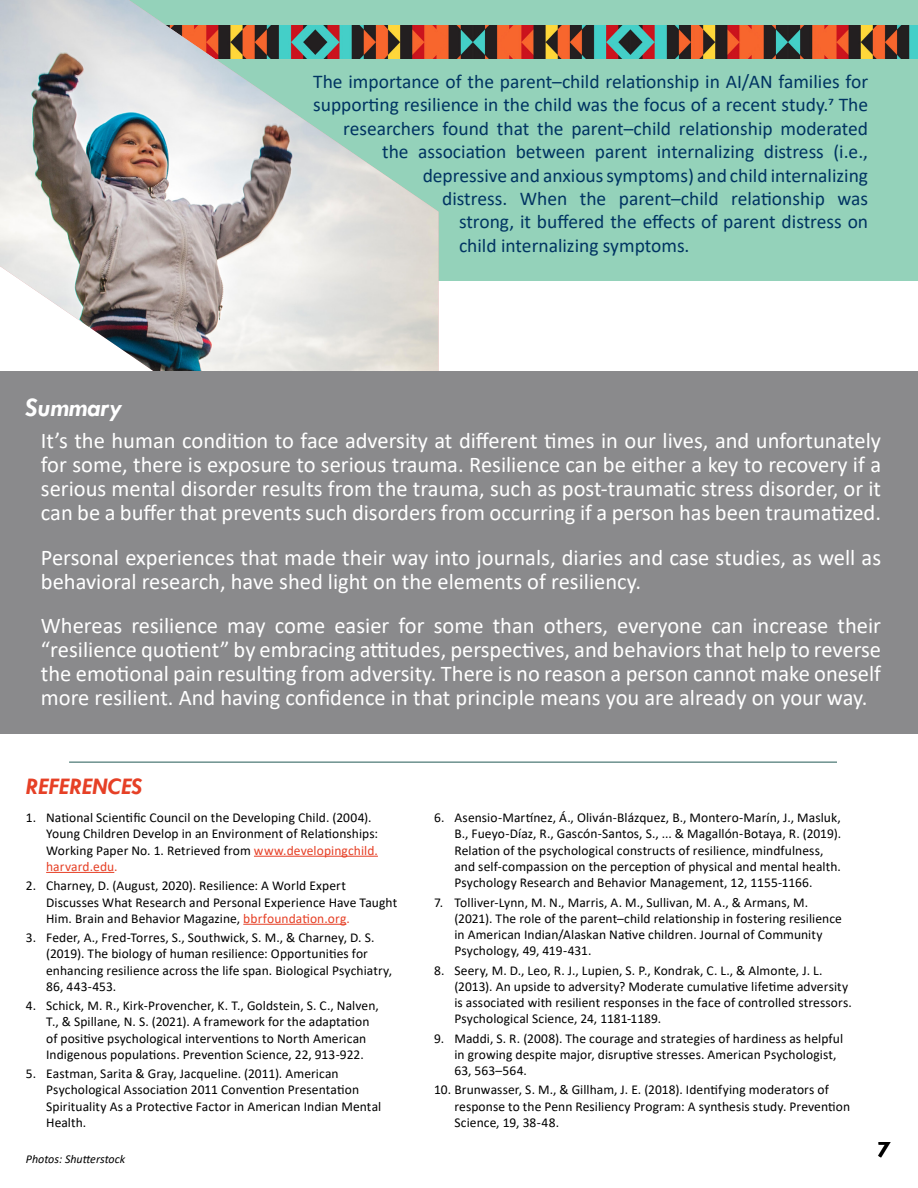
<style>
.page{position:relative;width:918px;height:1188px;background:#fff}
.page>*{position:absolute;margin:0;border:0;box-sizing:border-box;transform-origin:0 0}
.t1{font:italic 700 27px "Tw Cen";color:#fff}
.t2{font:italic 700 24px "Tw Cen";color:#e64026}
.t3{font:700 24px "Tw Cen";color:#000}
.t4{font:22.5px/24px "Calibri";color:#fff;text-align:justify}
.t5{font:19.5px "Calibri";color:#003462}
.t6{font:13.5px/16.2px "Calibri";letter-spacing:.005em;color:#000}
.t7{font:italic 12px "Calibri";color:#000}
.s1{color:#e64026}
</style>
<div class="page">
<div style="left:60px;top:0;width:858px;height:281px;background:#94d2ba"></div>
<img style="left:438px;top:26px;width:480px;height:32px">
<img style="left:0;top:0;width:438px;height:371px">
<hr style="left:69px;top:762px;width:768px;height:1px;background:#225a54">
<hr style="left:254px;top:856px;width:124px;height:1px;background:#e64026">
<hr style="left:46px;top:872px;width:68px;height:1px;background:#e64026">
<hr style="left:243px;top:924px;width:103px;height:1px;background:#e64026">
<div style="left:0;top:371px;width:918px;height:363px;background:#8a8a8c"></div>
<h1 class="t1" style="left:26px;top:391px;width:97px">Summary</h1>
<h3 class="t5" style="left:313px;top:68px;width:557px">The importance of the parent–child relationship in AI/AN families for</h3>
<h3 class="t5" style="left:313px;top:91px;width:556px">supporting resilience in the child was the focus of a recent study.7 The</h3>
<h3 class="t5" style="left:343px;top:115px;width:526px">researchers found that the parent–child relationship moderated</h3>
<h3 class="t5" style="left:382px;top:138px;width:487px">the association between parent internalizing distress (i.e.,</h3>
<h3 class="t5" style="left:423px;top:162px;width:447px">depressive and anxious symptoms) and child internalizing</h3>
<h3 class="t5" style="left:442px;top:185px;width:427px">distress. When the parent–child relationship was</h3>
<h3 class="t5" style="left:459px;top:208px;width:411px">strong, it buffered the effects of parent distress on</h3>
<h3 class="t5" style="left:459px;top:232px;width:232px">child internalizing symptoms.</h3>
<p class="t4" style="left:41px;top:428px;width:842px">It’s the human condition to face adversity at different times in our lives, and unfortunately for some, there is exposure to serious trauma. Resilience can be either a key to recovery if a serious mental disorder results from the trauma, such as post-traumatic stress disorder, or it can be a buffer that prevents such disorders from occurring if a person has been traumatized.</p>
<h3 class="t4" style="left:41px;top:545px;width:842px">Personal experiences that made their way into journals, diaries and case studies, as well as behavioral research, have shed light on the elements of resiliency.</h3>
<p class="t4" style="left:41px;top:613px;width:842px">Whereas resilience may come easier for some than others, everyone can increase their “resilience quotient” by embracing attitudes, perspectives, and behaviors that help to reverse the emotional pain resulting from adversity. There is no reason a person cannot make oneself more resilient. And having confidence in that principle means you are already on your way.</p>
<h2 class="t2" style="left:26px;top:772px;width:118px">REFERENCES</h2>
<p class="t6" style="left:46px;top:809px;width:333px;text-indent:-20px">1. National Scientific Council on the Developing Child. (2004).<br>Young Children Develop in an Environment of Relationships:<br>Working Paper No. 1. Retrieved from <span class="s1">www.developingchild. harvard.edu.</span></p>
<p class="t6" style="left:46px;top:877px;width:353px;text-indent:-20px">2. Charney, D. (August, 2020). Resilience: A World Expert<br>Discusses What Research and Personal Experience Have Taught<br>Him. Brain and Behavior Magazine, <span class="s1">bbrfoundation.org.</span></p>
<p class="t6" style="left:46px;top:929px;width:348px;text-indent:-20px">3. Feder, A., Fred-Torres, S., Southwick, S. M., &amp; Charney, D. S. (2019). The biology of human resilience: Opportunities for enhancing resilience across the life span. Biological Psychiatry, 86, 443-453.</p>
<p class="t6" style="left:46px;top:997px;width:334px;text-indent:-20px">4. Schick, M. R., Kirk-Provencher, K. T., Goldstein, S. C., Nalven, T., &amp; Spillane, N. S. (2021). A framework for the adaptation of positive psychological interventions to North American Indigenous populations. Prevention Science, 22, 913-922.</p>
<p class="t6" style="left:46px;top:1065px;width:337px;text-indent:-20px">5. Eastman, Sarita &amp; Gray, Jacqueline. (2011). American Psychological Association 2011 Convention Presentation Spirituality As a Protective Factor in American Indian Mental Health.</p>
<p class="t7" style="left:26px;top:1150px;width:101px">Photos: Shutterstock</p>
<p class="t6" style="left:454px;top:809px;width:388px;text-indent:-20px">6. Asensio-Martínez, Á., Oliván-Blázquez, B., Montero-Marín, J., Masluk, B., Fueyo-Díaz, R., Gascón-Santos, S., ... &amp; Magallón-Botaya, R. (2019).<br>Relation of the psychological constructs of resilience, mindfulness, and self-compassion on the perception of physical and mental health.<br>Psychology Research and Behavior Management, 12, 1155-1166.</p>
<p class="t6" style="left:454px;top:894px;width:389px;text-indent:-20px">7. Tolliver‐Lynn, M. N., Marris, A. M., Sullivan, M. A., &amp; Armans, M. (2021). The role of the parent–child relationship in fostering resilience in American Indian/Alaskan Native children. Journal of Community Psychology, 49, 419-431.</p>
<p class="t6" style="left:454px;top:962px;width:399px;text-indent:-20px">8. Seery, M. D., Leo, R. J., Lupien, S. P., Kondrak, C. L., &amp; Almonte, J. L. (2013). An upside to adversity? Moderate cumulative lifetime adversity is associated with resilient responses in the face of controlled stressors.<br>Psychological Science, 24, 1181-1189.</p>
<p class="t6" style="left:454px;top:1030px;width:390px;text-indent:-20px">9. Maddi, S. R. (2008). The courage and strategies of hardiness as helpful in growing despite major, disruptive stresses. American Psychologist,<br>63, 563–564.</p>
<p class="t6" style="left:454px;top:1082px;width:397px;text-indent:-20px">10. Brunwasser, S. M., &amp; Gillham, J. E. (2018). Identifying moderators of response to the Penn Resiliency Program: A synthesis study. Prevention<br>Science, 19, 38-48.</p>
<h2 class="t3" style="left:878px;top:1135px;width:14px">7</h2>
</div>
